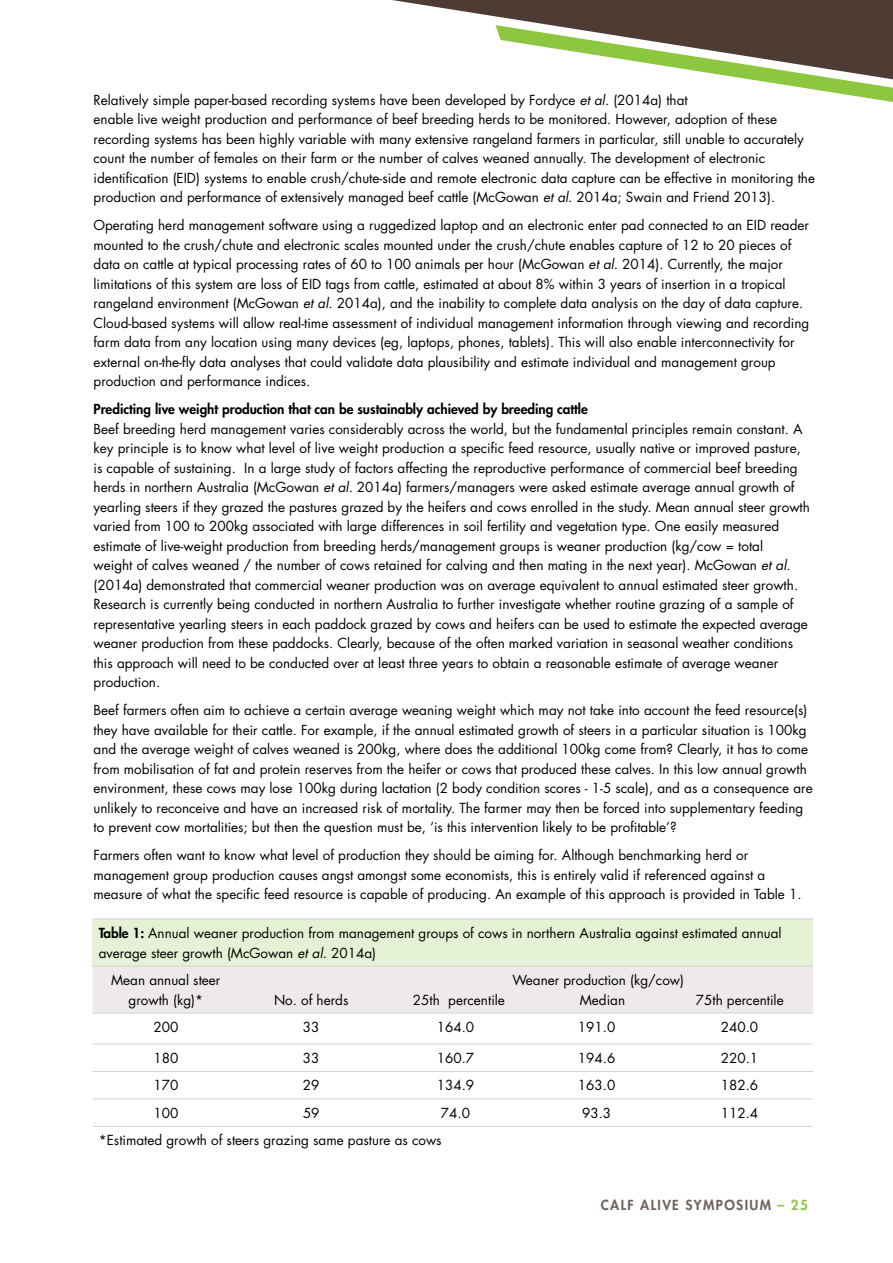
<style>
.page{position:relative;width:893px;height:1263px;background:#fff}
.page>*{position:absolute;margin:0;border:0;box-sizing:border-box;transform-origin:0 0}
.t1{font:13.5px/19.5px "Futura";color:#000}
.t2{font:800 13.5px "Futura";color:#000}
.t3{font:800 13.5px "Futura";letter-spacing:.1em;color:#74635c}
.s1{font-style:italic}
.s2{font-weight:800}
.s3{color:#8bc63f}
</style>
<div class="page">
<div style="left:93px;top:919px;width:720px;height:47px;background:#e5f1d4"></div>
<div style="left:93px;top:967px;width:720px;height:46px;background:#edeae9"></div>
<hr style="left:93px;top:918px;width:146px;height:1px;background:#d1d3d4">
<hr style="left:239px;top:918px;width:145px;height:1px;background:#d1d3d4">
<hr style="left:384px;top:918px;width:143px;height:1px;background:#d1d3d4">
<hr style="left:527px;top:918px;width:139px;height:1px;background:#d1d3d4">
<hr style="left:666px;top:918px;width:147px;height:1px;background:#d1d3d4">
<hr style="left:93px;top:966px;width:146px;height:1px;background:#d1d3d4">
<hr style="left:239px;top:966px;width:145px;height:1px;background:#d1d3d4">
<hr style="left:384px;top:966px;width:143px;height:1px;background:#d1d3d4">
<hr style="left:527px;top:966px;width:139px;height:1px;background:#d1d3d4">
<hr style="left:666px;top:966px;width:147px;height:1px;background:#d1d3d4">
<hr style="left:93px;top:1044px;width:146px;height:1px;background:#d1d3d4">
<hr style="left:239px;top:1044px;width:145px;height:1px;background:#d1d3d4">
<hr style="left:384px;top:1044px;width:143px;height:1px;background:#d1d3d4">
<hr style="left:527px;top:1044px;width:139px;height:1px;background:#d1d3d4">
<hr style="left:666px;top:1044px;width:147px;height:1px;background:#d1d3d4">
<hr style="left:93px;top:1071px;width:146px;height:1px;background:#d1d3d4">
<hr style="left:239px;top:1071px;width:145px;height:1px;background:#d1d3d4">
<hr style="left:384px;top:1071px;width:143px;height:1px;background:#d1d3d4">
<hr style="left:527px;top:1071px;width:139px;height:1px;background:#d1d3d4">
<hr style="left:666px;top:1071px;width:147px;height:1px;background:#d1d3d4">
<hr style="left:93px;top:1098px;width:146px;height:1px;background:#d1d3d4">
<hr style="left:239px;top:1098px;width:145px;height:1px;background:#d1d3d4">
<hr style="left:384px;top:1098px;width:143px;height:1px;background:#d1d3d4">
<hr style="left:527px;top:1098px;width:139px;height:1px;background:#d1d3d4">
<hr style="left:666px;top:1098px;width:147px;height:1px;background:#d1d3d4">
<hr style="left:93px;top:1126px;width:146px;height:1px;background:#d1d3d4">
<hr style="left:239px;top:1126px;width:145px;height:1px;background:#d1d3d4">
<hr style="left:384px;top:1126px;width:143px;height:1px;background:#d1d3d4">
<hr style="left:527px;top:1126px;width:139px;height:1px;background:#d1d3d4">
<hr style="left:666px;top:1126px;width:147px;height:1px;background:#d1d3d4">
<hr style="left:93px;top:1013px;width:146px;height:1px;background:#d1d3d4">
<hr style="left:239px;top:1013px;width:145px;height:1px;background:#d1d3d4">
<hr style="left:384px;top:1013px;width:143px;height:1px;background:#d1d3d4">
<hr style="left:527px;top:1013px;width:139px;height:1px;background:#d1d3d4">
<hr style="left:666px;top:1013px;width:147px;height:1px;background:#d1d3d4">
<svg style="left:392px;top:0;width:501px;height:102px"></svg>
<p class="t1" style="left:94px;top:90px;width:723px">Relatively simple paper-based recording systems have been developed by Fordyce <span class="s1">et al.</span> (2014a) that<br>enable live weight production and performance of beef breeding herds to be monitored. However, adoption of these recording systems has been highly variable with many extensive rangeland farmers in particular, still unable to accurately count the number of females on their farm or the number of calves weaned annually. The development of electronic identification (EID) systems to enable crush/chute-side and remote electronic data capture can be effective in monitoring the production and performance of extensively managed beef cattle (McGowan <span class="s1">et al.</span> 2014a; Swain and Friend 2013).</p>
<p class="t1" style="left:94px;top:216px;width:717px">Operating herd management software using a ruggedized laptop and an electronic enter pad connected to an EID reader mounted to the crush/chute and electronic scales mounted under the crush/chute enables capture of 12 to 20 pieces of data on cattle at typical processing rates of 60 to 100 animals per hour (McGowan <span class="s1">et al.</span> 2014). Currently, the major limitations of this system are loss of EID tags from cattle, estimated at about 8% within 3 years of insertion in a tropical rangeland environment (McGowan <span class="s1">et al.</span> 2014a), and the inability to complete data analysis on the day of data capture.<br>Cloud-based systems will allow real-time assessment of individual management information through viewing and recording farm data from any location using many devices (eg, laptops, phones, tablets). This will also enable interconnectivity for external on-the-fly data analyses that could validate data plausibility and estimate individual and management group production and performance indices.</p>
<p class="t2" style="left:94px;top:401px;width:496px">Predicting live weight production that can be sustainably achieved by breeding cattle</p>
<p class="t1" style="left:94px;top:419px;width:718px">Beef breeding herd management varies considerably across the world, but the fundamental principles remain constant. A key principle is to know what level of live weight production a specific feed resource, usually native or improved pasture, is capable of sustaining. In a large study of factors affecting the reproductive performance of commercial beef breeding herds in northern Australia (McGowan <span class="s1">et al.</span> 2014a) farmers/managers were asked estimate average annual growth of yearling steers if they grazed the pastures grazed by the heifers and cows enrolled in the study. Mean annual steer growth varied from 100 to 200kg associated with large differences in soil fertility and vegetation type. One easily measured estimate of live-weight production from breeding herds/management groups is weaner production (kg/cow = total<br>weight of calves weaned / the number of cows retained for calving and then mating in the next year). McGowan <span class="s1">et al. </span>(2014a) demonstrated that commercial weaner production was on average equivalent to annual estimated steer growth.<br>Research is currently being conducted in northern Australia to further investigate whether routine grazing of a sample of representative yearling steers in each paddock grazed by cows and heifers can be used to estimate the expected average weaner production from these paddocks. Clearly, because of the often marked variation in seasonal weather conditions this approach will need to be conducted over at least three years to obtain a reasonable estimate of average weaner production.</p>
<p class="t1" style="left:94px;top:701px;width:721px">Beef farmers often aim to achieve a certain average weaning weight which may not take into account the feed resource(s) they have available for their cattle. For example, if the annual estimated growth of steers in a particular situation is 100kg and the average weight of calves weaned is 200kg, where does the additional 100kg come from? Clearly, it has to come from mobilisation of fat and protein reserves from the heifer or cows that produced these calves. In this low annual growth environment, these cows may lose 100kg during lactation (2 body condition scores - 1-5 scale), and as a consequence are unlikely to reconceive and have an increased risk of mortality. The farmer may then be forced into supplementary feeding to prevent cow mortalities; but then the question must be, ‘is this intervention likely to be profitable’?</p>
<p class="t1" style="left:94px;top:846px;width:709px">Farmers often want to know what level of production they should be aiming for. Although benchmarking herd or management group production causes angst amongst some economists, this is entirely valid if referenced against a measure of what the specific feed resource is capable of producing. An example of this approach is provided in Table 1.</p>
<p class="t1" style="left:99px;top:923px;width:684px"><span class="s2">Table 1:</span> Annual weaner production from management groups of cows in northern Australia against estimated annual average steer growth (McGowan <span class="s1">et al.</span> 2014a)</p>
<p class="t1" style="left:111px;top:970px;width:111px;text-align:center">Mean annual steer growth (kg)*</p>
<p class="t1" style="left:512px;top:970px;width:173px">Weaner production (kg/cow)</p>
<p class="t1" style="left:274px;top:990px;width:76px">No. of herds</p>
<p class="t1" style="left:413px;top:990px;width:94px">25th percentile</p>
<p class="t1" style="left:580px;top:990px;width:47px">Median</p>
<p class="t1" style="left:696px;top:990px;width:89px">75th percentile</p>
<p class="t1" style="left:153px;top:1017px;width:26px">200</p>
<p class="t1" style="left:303px;top:1017px;width:18px">33</p>
<p class="t1" style="left:437px;top:1017px;width:39px">164.0</p>
<p class="t1" style="left:578px;top:1017px;width:39px">191.0</p>
<p class="t1" style="left:721px;top:1017px;width:39px">240.0</p>
<p class="t1" style="left:153px;top:1048px;width:26px">180</p>
<p class="t1" style="left:303px;top:1048px;width:18px">33</p>
<p class="t1" style="left:437px;top:1048px;width:39px">160.7</p>
<p class="t1" style="left:578px;top:1048px;width:39px">194.6</p>
<p class="t1" style="left:721px;top:1048px;width:39px">220.1</p>
<p class="t1" style="left:153px;top:1076px;width:26px">170</p>
<p class="t1" style="left:303px;top:1076px;width:18px">29</p>
<p class="t1" style="left:437px;top:1076px;width:39px">134.9</p>
<p class="t1" style="left:578px;top:1076px;width:39px">163.0</p>
<p class="t1" style="left:721px;top:1076px;width:39px">182.6</p>
<p class="t1" style="left:153px;top:1103px;width:26px">100</p>
<p class="t1" style="left:303px;top:1103px;width:18px">59</p>
<p class="t1" style="left:441px;top:1103px;width:31px">74.0</p>
<p class="t1" style="left:582px;top:1103px;width:31px">93.3</p>
<p class="t1" style="left:721px;top:1103px;width:39px">112.4</p>
<p class="t1" style="left:99px;top:1131px;width:344px">*Estimated growth of steers grazing same pasture as cows</p>
<p class="t3" style="left:601px;top:1196px;width:209px">CALF ALIVE SYMPOSIUM <span class="s3">– 25</span></p>
</div>
